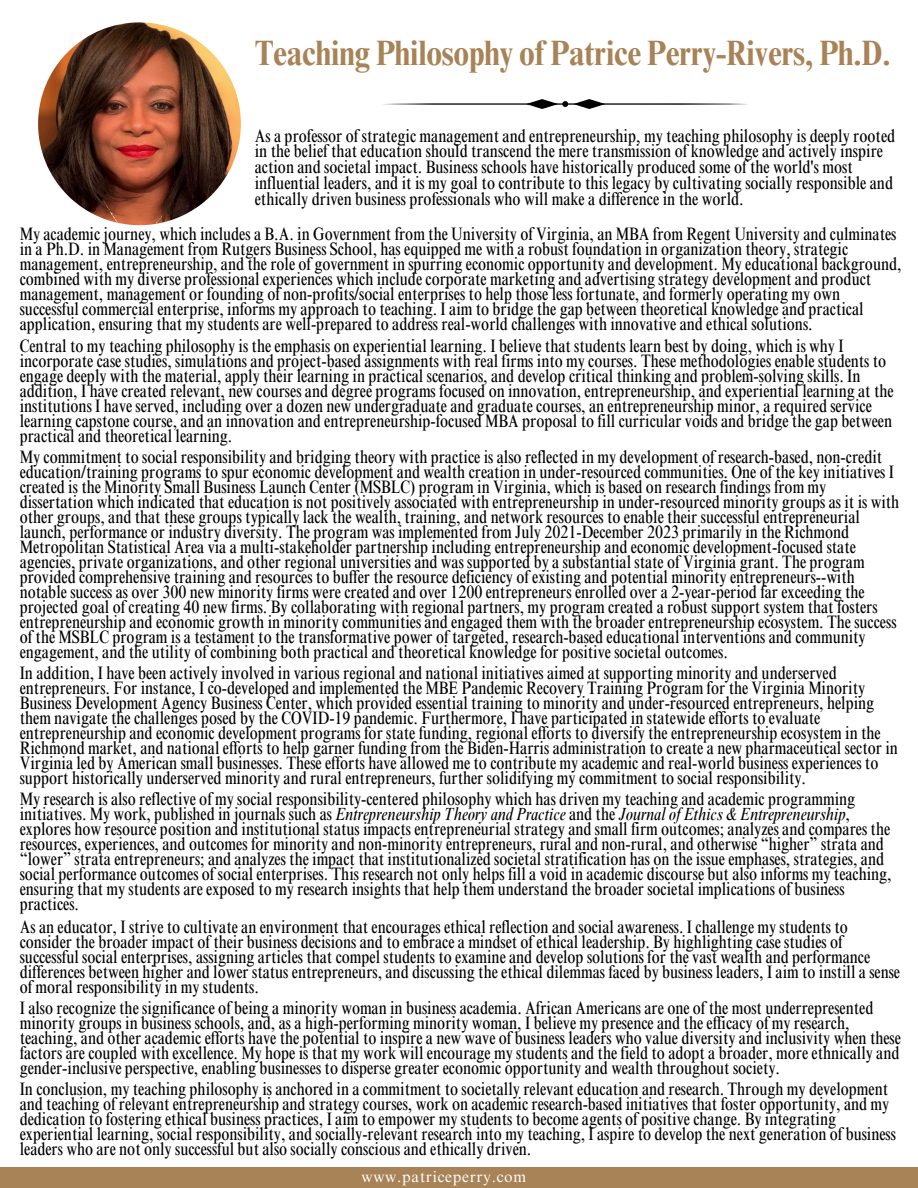
<style>
.page{position:relative;width:918px;height:1188px;background:#fff}
.page>*{position:absolute;margin:0;border:0;box-sizing:border-box;transform-origin:0 0}
.t1{font:700 condensed 35.25px "Times NRMT Pro";letter-spacing:-.015em;color:#a88357}
.t2{font:condensed 18px/15px "Times NRMT Pro";color:#000}
.t3{font:15.45px "Times NRMT Pro";letter-spacing:.05em;color:#fff}
.s1{font-style:italic}
</style>
<div class="page">
<div style="left:0;top:1168px;width:918px;height:20px;background:#a88357"></div>
<img style="left:38px;top:22px;width:203px;height:203px">
<svg style="left:383px;top:99px;width:365px;height:10px"></svg>
<h2 class="t1" style="left:255px;top:40px;width:638px">Teaching Philosophy of Patrice Perry-Rivers, Ph.D.</h2>
<h2 class="t2" style="left:255px;top:130px;width:642px;line-height:15.8px">As a professor of strategic management and entrepreneurship, my teaching philosophy is deeply rooted in the belief that education should transcend the mere transmission of knowledge and actively inspire action and societal impact. Business schools have historically produced some of the world's most influential leaders, and it is my goal to contribute to this legacy by cultivating socially responsible and ethically driven business professionals who will make a difference in the world.</h2>
<p class="t2" style="left:20px;top:229px;width:883px">My academic journey, which includes a B.A. in Government from the University of Virginia, an MBA from Regent University and culminates in a Ph.D. in Management from Rutgers Business School, has equipped me with a robust foundation in organization theory, strategic management, entrepreneurship, and the role of government in spurring economic opportunity and development. My educational background, combined with my diverse professional experiences which include corporate marketing and advertising strategy development and product management, management or founding of non-profits/social enterprises to help those less fortunate, and formerly operating my own successful commercial enterprise, informs my approach to teaching. I aim to bridge the gap between theoretical knowledge and practical application, ensuring that my students are well-prepared to address real-world challenges with innovative and ethical solutions.</p>
<h1 class="t2" style="left:20px;top:340px;width:875px">Central to my teaching philosophy is the emphasis on experiential learning. I believe that students learn best by doing, which is why I incorporate case studies, simulations and project-based assignments with real firms into my courses. These methodologies enable students to engage deeply with the material, apply their learning in practical scenarios, and develop critical thinking and problem-solving skills. In addition, I have created relevant, new courses and degree programs focused on innovation, entrepreneurship, and experiential learning at the institutions I have served, including over a dozen new undergraduate and graduate courses, an entrepreneurship minor, a required service learning capstone course, and an innovation and entrepreneurship-focused MBA proposal to fill curricular voids and bridge the gap between practical and theoretical learning.</h1>
<p class="t2" style="left:20px;top:451px;width:881px">My commitment to social responsibility and bridging theory with practice is also reflected in my development of research-based, non-credit education/training programs to spur economic development and wealth creation in under-resourced communities. One of the key initiatives I created is the Minority Small Business Launch Center (MSBLC) program in Virginia, which is based on research findings from my dissertation which indicated that education is not positively associated with entrepreneurship in under-resourced minority groups as it is with other groups, and that these groups typically lack the wealth, training, and network resources to enable their successful entrepreneurial launch, performance or industry diversity. The program was implemented from July 2021-December 2023 primarily in the Richmond Metropolitan Statistical Area via a multi-stakeholder partnership including entrepreneurship and economic development-focused state agencies, private organizations, and other regional universities and was supported by a substantial state of Virginia grant. The program provided comprehensive training and resources to buffer the resource deficiency of existing and potential minority entrepreneurs--with notable success as over 300 new minority firms were created and over 1200 entrepreneurs enrolled over a 2-year-period far exceeding the projected goal of creating 40 new firms. By collaborating with regional partners, my program created a robust support system that fosters entrepreneurship and economic growth in minority communities and engaged them with the broader entrepreneurship ecosystem. The success of the MSBLC program is a testament to the transformative power of targeted, research-based educational interventions and community engagement, and the utility of combining both practical and theoretical knowledge for positive societal outcomes.</p>
<h2 class="t2" style="left:20px;top:668px;width:880px">In addition, I have been actively involved in various regional and national initiatives aimed at supporting minority and underserved entrepreneurs. For instance, I co-developed and implemented the MBE Pandemic Recovery Training Program for the Virginia Minority Business Development Agency Business Center, which provided essential training to minority and under-resourced entrepreneurs, helping them navigate the challenges posed by the COVID-19 pandemic. Furthermore, I have participated in statewide efforts to evaluate entrepreneurship and economic development programs for state funding, regional efforts to diversify the entrepreneurship ecosystem in the Richmond market, and national efforts to help garner funding from the Biden-Harris administration to create a new pharmaceutical sector in Virginia led by American small businesses. These efforts have allowed me to contribute my academic and real-world business experiences to support historically underserved minority and rural entrepreneurs, further solidifying my commitment to social responsibility.</h2>
<h2 class="t2" style="left:20px;top:794px;width:874px">My research is also reflective of my social responsibility-centered philosophy which has driven my teaching and academic programming initiatives. My work, published in journals such as <span class="s1">Entrepreneurship Theory and Practice</span> and the <span class="s1">Journal of Ethics &amp; Entrepreneurship</span>, explores how resource position and institutional status impacts entrepreneurial strategy and small firm outcomes; analyzes and compares the resources, experiences, and outcomes for minority and non-minority entrepreneurs, rural and non-rural, and otherwise “higher” strata and “lower” strata entrepreneurs; and analyzes the impact that institutionalized societal stratification has on the issue emphases, strategies, and social performance outcomes of social enterprises. This research not only helps fill a void in academic discourse but also informs my teaching, ensuring that my students are exposed to my research insights that help them understand the broader societal implications of business practices.</h2>
<h2 class="t2" style="left:20px;top:921px;width:882px">As an educator, I strive to cultivate an environment that encourages ethical reflection and social awareness. I challenge my students to consider the broader impact of their business decisions and to embrace a mindset of ethical leadership. By highlighting case studies of successful social enterprises, assigning articles that compel students to examine and develop solutions for the vast wealth and performance differences between higher and lower status entrepreneurs, and discussing the ethical dilemmas faced by business leaders, I aim to instill a sense of moral responsibility in my students.</h2>
<h2 class="t2" style="left:20px;top:1003px;width:883px">I also recognize the significance of being a minority woman in business academia. African Americans are one of the most underrepresented minority groups in business schools, and, as a high-performing minority woman, I believe my presence and the efficacy of my research, teaching, and other academic efforts have the potential to inspire a new wave of business leaders who value diversity and inclusivity when these factors are coupled with excellence. My hope is that my work will encourage my students and the field to adopt a broader, more ethnically and gender-inclusive perspective, enabling businesses to disperse greater economic opportunity and wealth throughout society.</h2>
<h2 class="t2" style="left:20px;top:1084px;width:878px">In conclusion, my teaching philosophy is anchored in a commitment to societally relevant education and research. Through my development and teaching of relevant entrepreneurship and strategy courses, work on academic research-based initiatives that foster opportunity, and my dedication to fostering ethical business practices, I aim to empower my students to become agents of positive change. By integrating experiential learning, social responsibility, and socially-relevant research into my teaching, I aspire to develop the next generation of business leaders who are not only successful but also socially conscious and ethically driven.</h2>
<h2 class="t3" style="left:361px;top:1171px;width:166px">www.patriceperry.com</h2>
</div>
